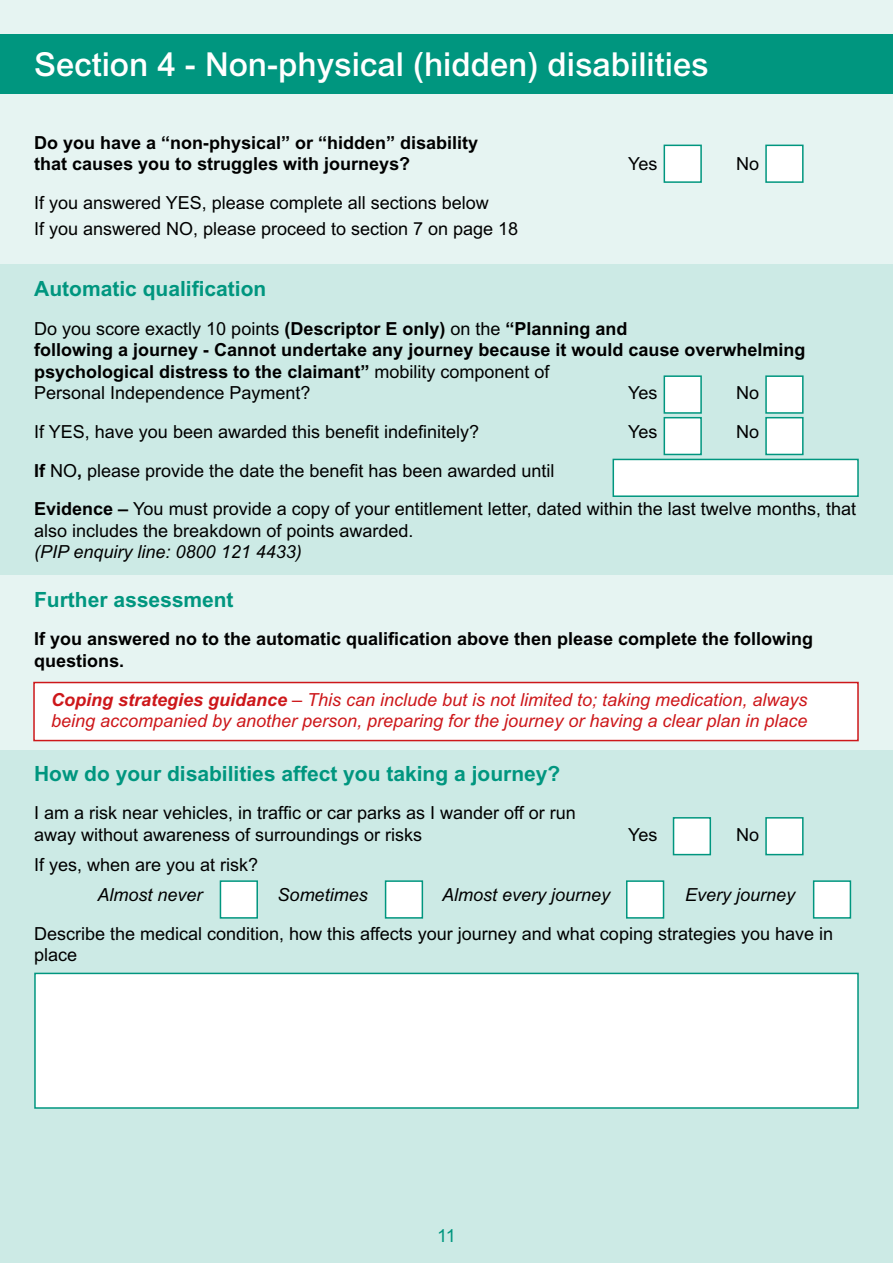
<style>
.page{position:relative;width:893px;height:1263px;background:#e6f4f2}
.page>*{position:absolute;margin:0;border:0;box-sizing:border-box;transform-origin:0 0}
.t1{font:500 33px "Arial MT Std";color:#fff}
.t2{font:700 21px "Arial MT Std";color:#00967f}
.t3{font:18px/21.6px "Arial MT Std";color:#000}
.t4{font:700 18px/21.6px "Arial MT Std";color:#000}
.t5{font:italic 18px/21.6px "Arial MT Std";color:#cd171a}
.t6{font:italic 18px "Arial MT Std";color:#000}
.t7{font:18px "Arial MT Std";color:#00967f}
.s1{font-weight:400}
.s2{font-weight:700}
.s3{font-style:normal}
</style>
<div class="page">
<div style="left:33px;top:682px;width:826px;height:59px;background:#fff;border:2px solid #cd171a"></div>
<div style="left:0;top:750px;width:893px;height:513px;background:#cceae5"></div>
<div style="left:0;top:264px;width:893px;height:310px;background:#cceae5"></div>
<div style="left:0;top:34px;width:893px;height:60px;background:#00967f"></div>
<div style="left:664px;top:145px;width:38px;height:38px;background:#fff;border:2px solid #00967f"></div>
<div style="left:765px;top:145px;width:39px;height:38px;background:#fff;border:2px solid #00967f"></div>
<div style="left:220px;top:880px;width:38px;height:39px;background:#fff;border:2px solid #00967f"></div>
<div style="left:385px;top:880px;width:38px;height:39px;background:#fff;border:2px solid #00967f"></div>
<div style="left:626px;top:880px;width:38px;height:39px;background:#fff;border:2px solid #00967f"></div>
<div style="left:813px;top:880px;width:38px;height:39px;background:#fff;border:2px solid #00967f"></div>
<div style="left:673px;top:817px;width:38px;height:38px;background:#fff;border:2px solid #00967f"></div>
<div style="left:765px;top:817px;width:39px;height:38px;background:#fff;border:2px solid #00967f"></div>
<div style="left:664px;top:375px;width:38px;height:39px;background:#fff;border:2px solid #00967f"></div>
<div style="left:765px;top:375px;width:39px;height:39px;background:#fff;border:2px solid #00967f"></div>
<div style="left:612px;top:459px;width:247px;height:38px;background:#fff;border:2px solid #00967f"></div>
<div style="left:34px;top:973px;width:825px;height:136px;background:#fff;border:2px solid #00967f"></div>
<div style="left:664px;top:417px;width:38px;height:38px;background:#fff;border:2px solid #00967f"></div>
<div style="left:765px;top:417px;width:39px;height:38px;background:#fff;border:2px solid #00967f"></div>
<h1 class="t1" style="left:34px;top:45px;width:676px">Section 4 - Non-physical (hidden) disabilities</h1>
<p class="t4" style="left:34px;top:131px;width:446px">Do you have a “non-physical” or “hidden” disability that causes you to struggles with journeys?</p>
<p class="t3" style="left:34px;top:190px;width:486px;line-height:25.8px">If you answered YES, please complete all sections below<br>If you answered NO, please proceed to section 7 on page 18</p>
<p class="t3" style="left:628px;top:153px;width:31px">Yes</p>
<p class="t3" style="left:736px;top:153px;width:25px">No</p>
<p class="t2" style="left:34px;top:276px;width:234px">Automatic qualification</p>
<p class="t4" style="left:34px;top:317px;width:773px"><span class="s1">Do you score exactly 10 points</span> (Descriptor E only) <span class="s1">on the</span> “Planning and<br>following a journey - Cannot undertake any journey because it would cause overwhelming psychological distress to the claimant” <span class="s1">mobility component of<br>Personal Independence Payment?</span></p>
<p class="t3" style="left:628px;top:382px;width:31px">Yes</p>
<p class="t3" style="left:736px;top:382px;width:25px">No</p>
<p class="t3" style="left:34px;top:421px;width:446px">If YES, have you been awarded this benefit indefinitely?</p>
<p class="t3" style="left:628px;top:421px;width:31px">Yes</p>
<p class="t3" style="left:736px;top:421px;width:25px">No</p>
<p class="t3" style="left:34px;top:451px;width:823px;line-height:38.5px"><span class="s2">If</span> NO<span class="s2">,</span> please provide the date the benefit has been awarded until<br><span class="s2">Evidence –</span> You must provide a copy of your entitlement letter, dated within the last twelve months, that</p>
<p class="t3" style="left:34px;top:520px;width:381px">also includes the breakdown of points awarded.</p>
<p class="t6" style="left:34px;top:542px;width:269px">(PIP enquiry line: 0800 121 4433)</p>
<p class="t2" style="left:34px;top:587px;width:201px">Further assessment</p>
<p class="t4" style="left:34px;top:628px;width:781px">If you answered no to the automatic qualification above then please complete the following questions.</p>
<p class="t5" style="left:51px;top:688px;width:758px"><span class="s2">Coping strategies guidance</span> <span class="s3">–</span> This can include but is not limited to; taking medication, always being accompanied by another person, preparing for the journey or having a clear plan in place</p>
<p class="t2" style="left:34px;top:761px;width:528px">How do your disabilities affect you taking a journey?</p>
<p class="t3" style="left:34px;top:802px;width:543px">I am a risk near vehicles, in traffic or car parks as I wander off or run away without awareness of surroundings or risks</p>
<p class="t3" style="left:628px;top:824px;width:31px">Yes</p>
<p class="t3" style="left:736px;top:824px;width:25px">No</p>
<p class="t3" style="left:34px;top:854px;width:226px">If yes, when are you at risk?</p>
<p class="t6" style="left:98px;top:884px;width:107px">Almost never</p>
<p class="t6" style="left:278px;top:884px;width:92px">Sometimes</p>
<p class="t6" style="left:442px;top:884px;width:170px">Almost every journey</p>
<p class="t6" style="left:685px;top:884px;width:112px">Every journey</p>
<p class="t3" style="left:34px;top:922px;width:801px">Describe the medical condition, how this affects your journey and what coping strategies you have in place</p>
<p class="t7" style="left:437px;top:1225px;width:20px">11</p>
</div>
